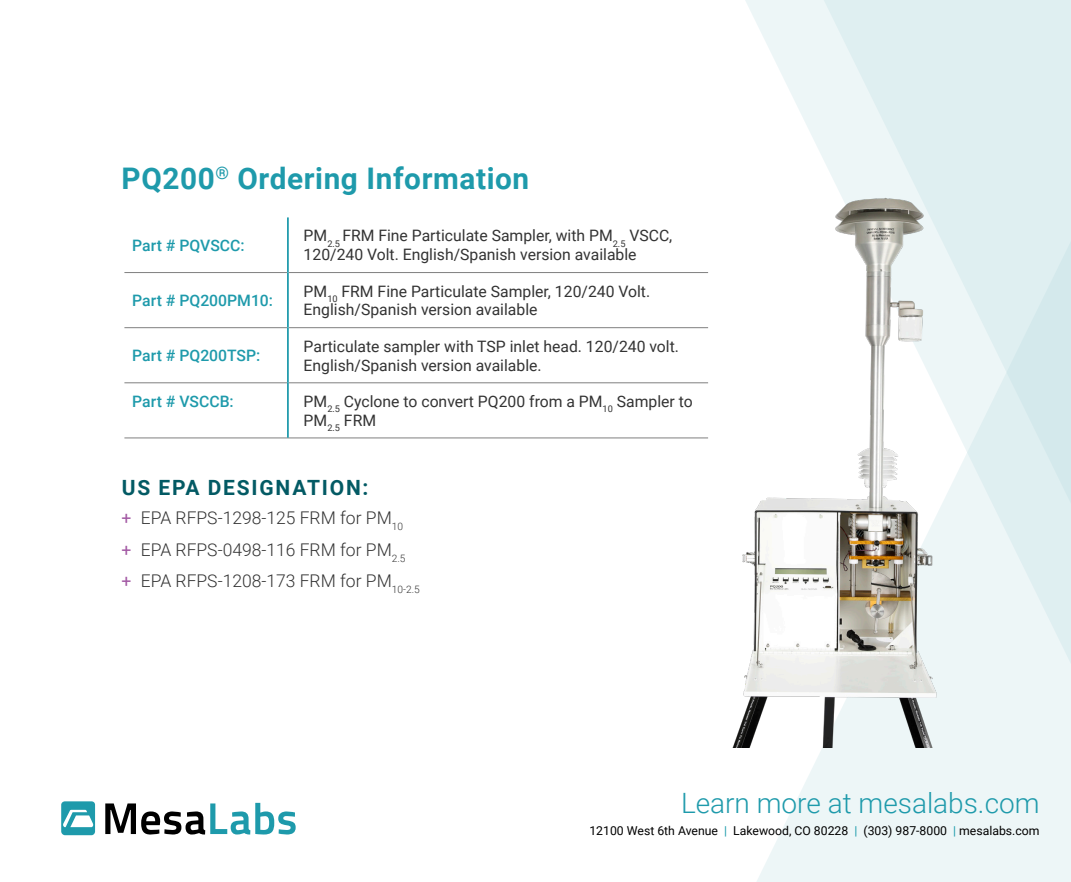
<style>
.page{position:relative;width:1071px;height:882px;background:#fff}
.page>*{position:absolute;margin:0;border:0;box-sizing:border-box;transform-origin:0 0}
.subhead_1{font:700 29.75px "Roboto";letter-spacing:.02em;color:#1e9aab}
.t1{font:300 28px "Roboto";color:#1e9aab}
.sub_head_2{font:700 21px "Roboto";letter-spacing:.085em;color:#035a64}
.t2{font:300 17.5px "Roboto";color:#333}
.t3{font:15.75px/18.9px "Roboto";color:#333}
.t4{font:500 15.75px "Roboto";color:#1e9aab}
.t5{font:12.25px "Roboto";color:#000}
.s1{font-weight:400;color:#a35aa4}
.s2{color:#1c9bab}
</style>
<div class="page">
<svg style="left:745px;top:0;width:326px;height:209px;fill:#dfeff1"></svg>
<svg style="left:757px;top:209px;width:314px;height:673px;fill:#edf6f7"></svg>
<hr style="left:124px;top:272px;width:163px;height:1px;background:#808080">
<hr style="left:289px;top:272px;width:419px;height:1px;background:#808080">
<hr style="left:124px;top:327px;width:163px;height:1px;background:#808080">
<hr style="left:289px;top:327px;width:419px;height:1px;background:#808080">
<hr style="left:124px;top:383px;width:163px;height:1px;background:#808080">
<hr style="left:289px;top:383px;width:419px;height:1px;background:#808080">
<hr style="left:124px;top:438px;width:164px;height:1px;background:#808080">
<hr style="left:288px;top:438px;width:420px;height:1px;background:#808080">
<hr style="left:287px;top:217px;width:2px;height:56px;background:#1e9aab">
<hr style="left:287px;top:273px;width:2px;height:55px;background:#1e9aab">
<hr style="left:287px;top:328px;width:2px;height:55px;background:#1e9aab">
<hr style="left:287px;top:383px;width:2px;height:55px;background:#1e9aab">
<img style="left:632px;top:157px;width:394px;height:591px">
<svg style="left:61px;top:801px;width:34px;height:34px"></svg>
<svg style="left:105px;top:803px;width:191px;height:32px"></svg>
<p class="subhead_1" style="left:122px;top:157px;width:409px">PQ200<sup>®</sup> Ordering Information</p>
<p class="t4" style="left:132px;top:234px;width:114px">Part # PQVSCC:</p>
<p class="t3" style="left:304px;top:226px;width:370px">PM<sub>2.5</sub> FRM Fine Particulate Sampler, with PM<sub>2.5</sub> VSCC,<br>120/240 Volt. English/Spanish version available</p>
<p class="t4" style="left:132px;top:289px;width:142px">Part # PQ200PM10:</p>
<p class="t3" style="left:304px;top:281px;width:348px">PM<sub>10</sub> FRM Fine Particulate Sampler, 120/240 Volt.<br>English/Spanish version available</p>
<p class="t4" style="left:132px;top:345px;width:130px">Part # PQ200TSP:</p>
<p class="t3" style="left:304px;top:336px;width:377px">Particulate sampler with TSP inlet head. 120/240 volt.<br>English/Spanish version available.</p>
<p class="t4" style="left:132px;top:390px;width:103px">Part # VSCCB:</p>
<p class="t3" style="left:304px;top:391px;width:391px">PM<sub>2.5</sub> Cyclone to convert PQ200 from a PM<sub>10</sub> Sampler to<br>PM<sub>2.5</sub> FRM</p>
<p class="sub_head_2" style="left:122px;top:473px;width:248px">US EPA DESIGNATION:</p>
<p class="t2" style="left:122px;top:506px;width:283px"><span class="s1">+</span> EPA RFPS-1298-125 FRM for PM<sub>10</sub></p>
<p class="t2" style="left:122px;top:538px;width:285px"><span class="s1">+</span> EPA RFPS-0498-116 FRM for PM<sub>2.5</sub></p>
<p class="t2" style="left:122px;top:569px;width:300px"><span class="s1">+</span> EPA RFPS-1208-173 FRM for PM<sub>10-2.5</sub></p>
<p class="t1" style="left:681px;top:783px;width:360px">Learn more at mesalabs.com</p>
<p class="t5" style="left:589px;top:822px;width:452px">12100 West 6th Avenue <span class="s2">|</span> Lakewood, CO 80228 <span class="s2">|</span> (303) 987-8000 <span class="s2">|</span> mesalabs.com</p>
</div>
